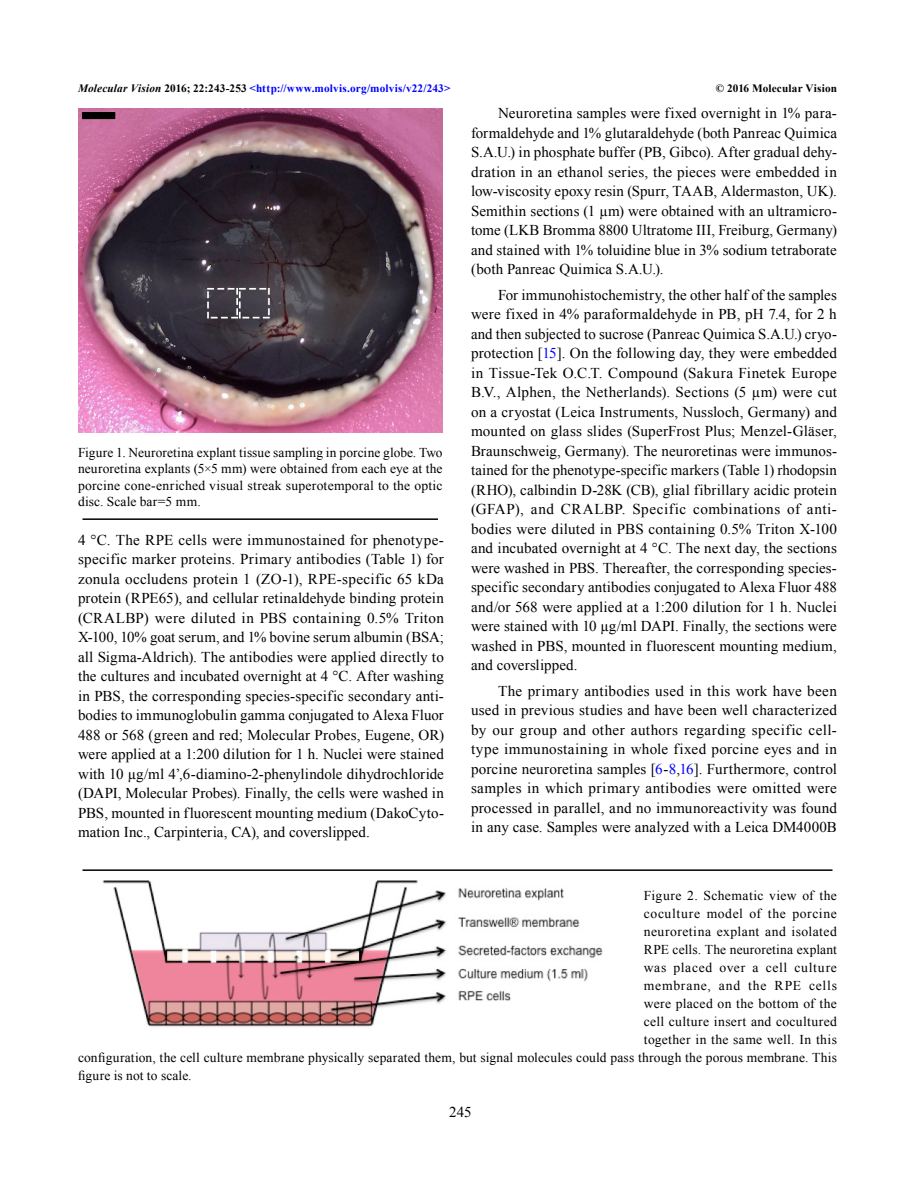
<style>
.page{position:relative;width:918px;height:1188px;background:#fff}
.page>*{position:absolute;margin:0;border:0;box-sizing:border-box;transform-origin:0 0}
.Para_Ind{font:15px/19.5px "Times New Roman";letter-spacing:.01em;color:#000;text-align:justify}
.Para_No_Ind{font:15px/19.5px "Times New Roman";letter-spacing:.01em;color:#000;text-align:justify}
.Folio{font:15px "Times New Roman";color:#000}
.Fig_Caption{font:13.5px/16.5px "Times New Roman";letter-spacing:.02em;color:#000;text-align:justify}
.Fig_Caption-2{font:13.5px "Times New Roman";letter-spacing:.045em;color:#000}
.Fig_Caption-3{font:13.5px "Times New Roman";letter-spacing:.05em;color:#000}
.Fig_Caption-4{font:13.5px "Times New Roman";letter-spacing:.055em;color:#000}
.Header_Align_Left{font:700 11.25px "Times New Roman";letter-spacing:.015em;color:#00f}
.Header_Align_Right{font:700 11.25px "Times New Roman";letter-spacing:.015em;color:#000}
.s1{font-style:italic;color:#000}
.s2{color:#000}
.s3{color:#00f}
</style>
<div class="page">
<img style="left:78px;top:108px;width:365px;height:324px">
<hr style="left:82px;top:518px;width:356px;height:2px;background:#000">
<img style="left:103px;top:881px;width:499px;height:146px">
<hr style="left:82px;top:869px;width:750px;height:2px;background:#000">
<p class="Header_Align_Left" style="left:78px;top:80px;width:374px"><span class="s1">Molecular Vision</span> <span class="s2">2016; 22:243-253</span> &lt;http://www.molvis.org/molvis/v22/243&gt;</p>
<p class="Header_Align_Right" style="left:716px;top:80px;width:123px">© 2016 Molecular Vision</p>
<p class="Fig_Caption" style="left:78px;top:444px;width:366px">Figure 1. Neuroretina explant tissue sampling in porcine globe. Two neuroretina explants (5×5 mm) were obtained from each eye at the porcine cone-enriched visual streak superotemporal to the optic disc. Scale bar=5 mm.</p>
<p class="Para_No_Ind" style="left:78px;top:530px;width:368px">4 °C. The RPE cells were immunostained for phenotype&shy;specific marker proteins. Primary antibodies (Table 1) for zonula occludens protein 1 (ZO-1), RPE-specific 65 kDa protein (RPE65), and cellular retinaldehyde binding protein (CRALBP) were diluted in PBS containing 0.5% Triton X-100, 10% goat serum, and 1% bovine serum albumin (BSA; all Sigma-Aldrich). The antibodies were applied directly to the cultures and incubated overnight at 4 °C. After washing in PBS, the corresponding species-specific secondary anti&shy;bodies to immunoglobulin gamma conjugated to Alexa Fluor 488 or 568 (green and red; Molecular Probes, Eugene, OR) were applied at a 1:200 dilution for 1 h. Nuclei were stained with 10 µg/ml 4’,6-diamino-2-phenylindole dihydrochloride (DAPI, Molecular Probes). Finally, the cells were washed in PBS, mounted in fluorescent mounting medium (DakoCyto&shy;mation Inc., Carpinteria, CA), and coverslipped.</p>
<p class="Para_Ind" style="left:471px;top:103px;width:368px;text-indent:27px">Neuroretina samples were fixed overnight in 1% para&shy;formaldehyde and 1% glutaraldehyde (both Panreac Quimica S.A.U.) in phosphate buffer (PB, Gibco). After gradual dehy&shy;dration in an ethanol series, the pieces were embedded in low-viscosity epoxy resin (Spurr, TAAB, Aldermaston, UK).<br>Semithin sections (1 µm) were obtained with an ultramicro&shy;tome (LKB Bromma 8800 Ultratome III, Freiburg, Germany) and stained with 1% toluidine blue in 3% sodium tetraborate (both Panreac Quimica S.A.U.).</p>
<p class="Para_Ind" style="left:471px;top:285px;width:368px;text-indent:27px">For immunohistochemistry, the other half of the samples were fixed in 4% paraformaldehyde in PB, pH 7.4, for 2 h and then subjected to sucrose (Panreac Quimica S.A.U.) cryo&shy;protection [<span class="s3">15</span>]. On the following day, they were embedded in Tissue-Tek O.C.T. Compound (Sakura Finetek Europe B.V., Alphen, the Netherlands). Sections (5 µm) were cut on a cryostat (Leica Instruments, Nussloch, Germany) and mounted on glass slides (SuperFrost Plus; Menzel-Gläser, Braunschweig, Germany). The neuroretinas were immunos&shy;tained for the phenotype-specific markers (Table 1) rhodopsin (RHO), calbindin D-28K (CB), glial fibrillary acidic protein (GFAP), and CRALBP. Specific combinations of anti&shy;bodies were diluted in PBS containing 0.5% Triton X-100 and incubated overnight at 4 °C. The next day, the sections were washed in PBS. Thereafter, the corresponding species&shy;specific secondary antibodies conjugated to Alexa Fluor 488 and/or 568 were applied at a 1:200 dilution for 1 h. Nuclei were stained with 10 µg/ml DAPI. Finally, the sections were washed in PBS, mounted in fluorescent mounting medium, and coverslipped.</p>
<p class="Para_Ind" style="left:471px;top:681px;width:368px;text-indent:27px">The primary antibodies used in this work have been used in previous studies and have been well characterized by our group and other authors regarding specific cell&shy;type immunostaining in whole fixed porcine eyes and in porcine neuroretina samples [<span class="s3">6</span>-<span class="s3">8</span>,<span class="s3">16</span>]. Furthermore, control samples in which primary antibodies were omitted were processed in parallel, and no immunoreactivity was found in any case. Samples were analyzed with a Leica DM4000B</p>
<p class="Fig_Caption" style="left:644px;top:887px;width:195px">Figure 2. Schematic view of the</p>
<p class="Fig_Caption-2" style="left:644px;top:904px;width:195px">coculture model of the porcine</p>
<p class="Fig_Caption" style="left:644px;top:923px;width:195px">neuroretina explant and isolated</p>
<p class="Fig_Caption" style="left:644px;top:941px;width:195px">RPE cells. The neuroretina explant</p>
<p class="Fig_Caption-3" style="left:644px;top:958px;width:195px">was placed over a cell culture</p>
<p class="Fig_Caption-4" style="left:644px;top:976px;width:195px">membrane, and the RPE cells</p>
<p class="Fig_Caption" style="left:644px;top:995px;width:195px">were placed on the bottom of the</p>
<p class="Fig_Caption" style="left:644px;top:1013px;width:195px">cell culture insert and cocultured</p>
<p class="Fig_Caption" style="left:644px;top:1031px;width:195px">together in the same well. In this</p>
<p class="Fig_Caption" style="left:78px;top:1049px;width:761px">configuration, the cell culture membrane physically separated them, but signal molecules could pass through the porous membrane. This</p>
<p class="Fig_Caption" style="left:78px;top:1067px;width:115px">figure is not to scale.</p>
<p class="Folio" style="left:449px;top:1102px;width:24px">245</p>
</div>
